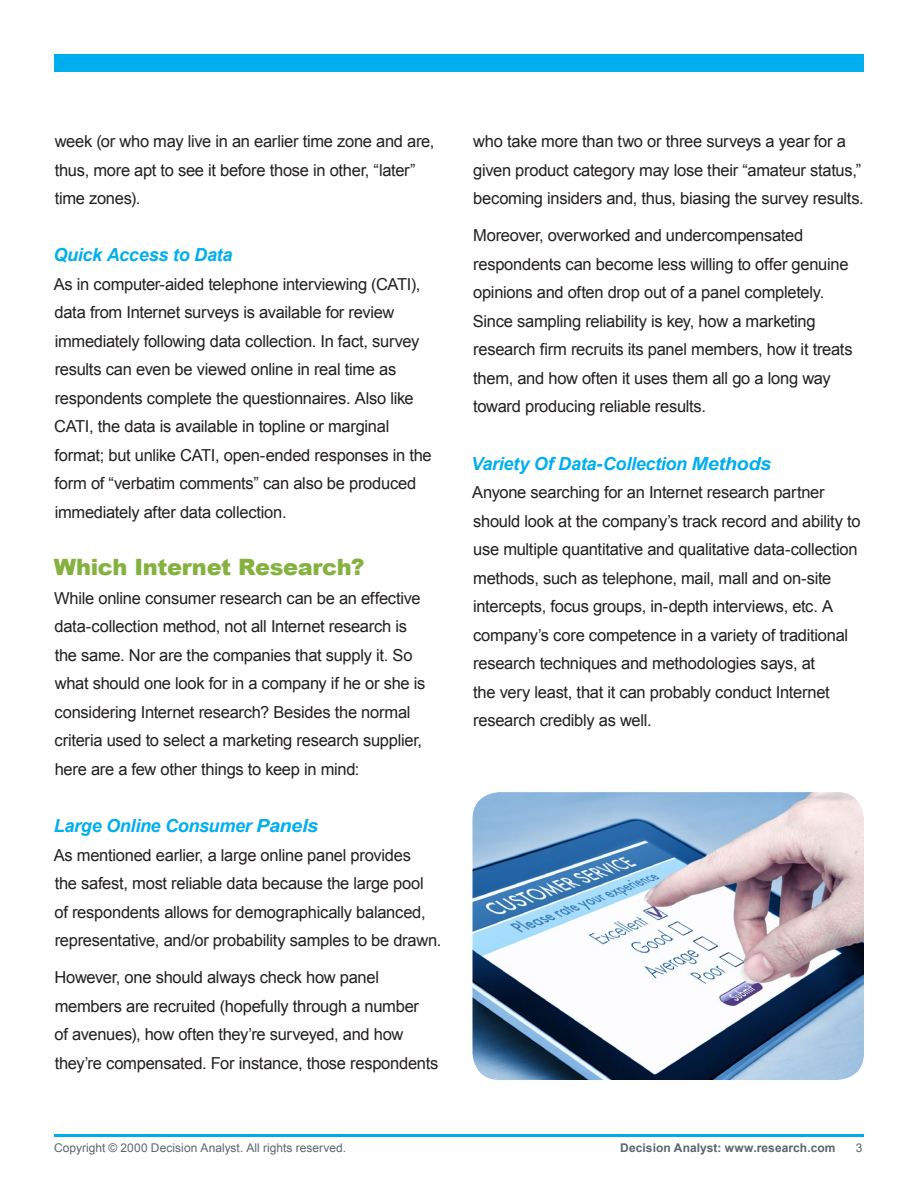
<style>
.page{position:relative;width:918px;height:1188px;background:#fff}
.page>*{position:absolute;margin:0;border:0;box-sizing:border-box;transform-origin:0 0}
.Orange_Headings{font:900 22.5px "Arial";letter-spacing:-.015em;color:#85b23f}
.Orange_Headings-2{font:italic 700 18px "Arial";letter-spacing:-.015em;color:#00aeef}
.Paragraph_Style_1{font:16.5px/28.5px "Arial";letter-spacing:-.015em;color:#231f20}
.t1{font:12px "Arial";letter-spacing:.005em;color:#58676e}
.t2{font:700 12px "Arial";letter-spacing:.005em;color:#58676e}
</style>
<div class="page">
<div style="left:54px;top:54px;width:810px;height:18px;background:#00aeef"></div>
<hr style="left:54px;top:1134px;width:810px;height:3px;background:#00aeef">
<img style="left:472px;top:792px;width:392px;height:288px">
<p class="Paragraph_Style_1" style="left:55px;top:127px;width:381px">week (or who may live in an earlier time zone and are, thus, more apt to see it before those in other, “later” time zones).</p>
<p class="Orange_Headings-2" style="left:53px;top:243px;width:181px">Quick Access to Data</p>
<p class="Paragraph_Style_1" style="left:54px;top:270px;width:380px">As in computer-aided telephone interviewing (CATI), data from Internet surveys is available for review immediately following data collection. In fact, survey results can even be viewed online in real time as respondents complete the questionnaires. Also like CATI, the data is available in topline or marginal format; but unlike CATI, open-ended responses in the form of “verbatim comments” can also be produced immediately after data collection.</p>
<p class="Orange_Headings" style="left:54px;top:551px;width:312px">Which Internet Research?</p>
<p class="Paragraph_Style_1" style="left:54px;top:584px;width:373px">While online consumer research can be an effective data-collection method, not all Internet research is the same. Nor are the companies that supply it. So what should one look for in a company if he or she is considering Internet research? Besides the normal criteria used to select a marketing research supplier, here are a few other things to keep in mind:</p>
<p class="Orange_Headings-2" style="left:54px;top:814px;width:266px">Large Online Consumer Panels</p>
<p class="Paragraph_Style_1" style="left:54px;top:841px;width:389px">As mentioned earlier, a large online panel provides<br>the safest, most reliable data because the large pool<br>of respondents allows for demographically balanced, representative, and/or probability samples to be drawn.</p>
<p class="Paragraph_Style_1" style="left:54px;top:963px;width:385px">However, one should always check how panel members are recruited (hopefully through a number<br>of avenues), how often they’re surveyed, and how they’re compensated. For instance, those respondents</p>
<p class="Paragraph_Style_1" style="left:473px;top:127px;width:392px">who take more than two or three surveys a year for a given product category may lose their “amateur status,” becoming insiders and, thus, biasing the survey results.</p>
<p class="Paragraph_Style_1" style="left:473px;top:221px;width:381px">Moreover, overworked and undercompensated respondents can become less willing to offer genuine opinions and often drop out of a panel completely.<br>Since sampling reliability is key, how a marketing research firm recruits its panel members, how it treats them, and how often it uses them all go a long way toward producing reliable results.</p>
<p class="Orange_Headings-2" style="left:471px;top:451px;width:301px">Variety Of Data-Collection Methods</p>
<p class="Paragraph_Style_1" style="left:472px;top:478px;width:390px">Anyone searching for an Internet research partner should look at the company’s track record and ability to use multiple quantitative and qualitative data-collection methods, such as telephone, mail, mall and on-site intercepts, focus groups, in-depth interviews, etc. A company’s core competence in a variety of traditional research techniques and methodologies says, at<br>the very least, that it can probably conduct Internet research credibly as well.</p>
<p class="t1" style="left:54px;top:1140px;width:294px">Copyright © 2000 Decision Analyst. All rights reserved.</p>
<p class="t2" style="left:620px;top:1140px;width:217px">Decision Analyst: www.research.com</p>
<p class="t1" style="left:856px;top:1140px;width:8px">3</p>
</div>
